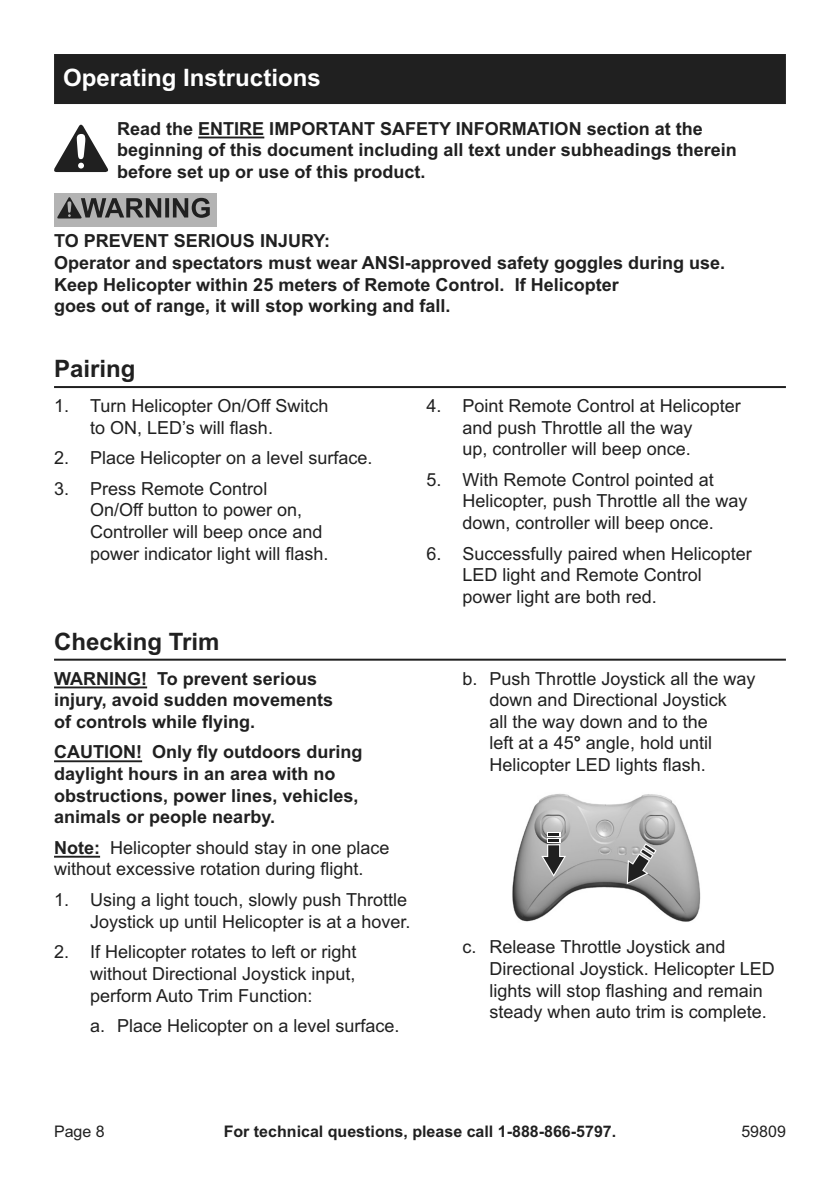
<style>
.page{position:relative;width:840px;height:1191px;background:#fff}
.page>*{position:absolute;margin:0;border:0;box-sizing:border-box;transform-origin:0 0}
.Heading{font:700 24px "Arial";color:#fff}
.Subheading{font:700 24px "Arial";color:#202020}
.Note{font:18px/21.6px "Arial";color:#202020}
.Safety_Section_Messa{font:700 18px/21.6px "Arial";color:#202020}
.Note-2{font:700 18px/21.6px "Arial";color:#202020}
.t1{font:700 16px "Arial";color:#202020}
.t2{font:16px "Arial";color:#202020}
.s1{font-weight:700}
</style>
<div class="page">
<div style="left:54px;top:54px;width:731px;height:50px;background:#202020"></div>
<hr style="left:198px;top:137px;width:66px;height:1px;background:#202020">
<hr style="left:54px;top:386px;width:731px;height:2px;background:#202020">
<svg style="left:54px;top:124px;width:54px;height:48px"></svg>
<div style="left:54px;top:193px;width:162px;height:34px;background:#b3b3b3"></div>
<svg style="left:57px;top:197px;width:153px;height:21px"></svg>
<hr style="left:54px;top:658px;width:731px;height:2px;background:#202020">
<hr style="left:54px;top:686px;width:93px;height:2px;background:#202020">
<hr style="left:54px;top:760px;width:88px;height:2px;background:#202020">
<hr style="left:54px;top:855px;width:46px;height:2px;background:#202020">
<img style="left:512px;top:793px;width:189px;height:129px">
<svg style="left:626px;top:843px;width:30px;height:41px"></svg>
<hr style="left:546px;top:832px;width:14px;height:4px;background:#fff">
<svg style="left:541px;top:833px;width:24px;height:44px"></svg>
<p class="Heading" style="left:63px;top:62px;width:259px">Operating Instructions</p>
<p class="Safety_Section_Messa" style="left:117px;top:118px;width:621px">Read the ENTIRE IMPORTANT SAFETY INFORMATION section at the beginning of this document including all text under subheadings therein before set up or use of this product.</p>
<p class="Safety_Section_Messa" style="left:54px;top:231px;width:672px">TO PREVENT SERIOUS INJURY:<br>Operator and spectators must wear ANSI-approved safety goggles during use.<br>Keep Helicopter within 25 meters of Remote Control. If Helicopter<br>goes out of range, it will stop working and fall.</p>
<p class="Subheading" style="left:54px;top:352px;width:83px">Pairing</p>
<p class="Note" style="left:90px;top:395px;width:240px;text-indent:-36px">1. Turn Helicopter On/Off Switch to ON, LED’s will flash.</p>
<p class="Note" style="left:54px;top:447px;width:320px">2. Place Helicopter on a level surface.</p>
<p class="Note" style="left:90px;top:478px;width:240px;text-indent:-36px">3. Press Remote Control<br>On/Off button to power on,<br>Controller will beep once and power indicator light will flash.</p>
<p class="Subheading" style="left:54px;top:625px;width:167px">Checking Trim</p>
<p class="Note-2" style="left:54px;top:668px;width:280px">WARNING! To prevent serious injury, avoid sudden movements of controls while flying.</p>
<p class="Note-2" style="left:54px;top:742px;width:310px">CAUTION! Only fly outdoors during daylight hours in an area with no obstructions, power lines, vehicles, animals or people nearby.</p>
<p class="Note" style="left:54px;top:837px;width:337px"><span class="s1">Note:</span> Helicopter should stay in one place without excessive rotation during flight.</p>
<p class="Note" style="left:54px;top:889px;width:358px;text-align:right">1. Using a light touch, slowly push Throttle<br>Joystick up until Helicopter is at a hover.</p>
<p class="Note" style="left:90px;top:941px;width:268px;text-align:justify;text-indent:-36px">2. If Helicopter rotates to left or right without Directional Joystick input, perform Auto Trim Function:</p>
<p class="Note" style="left:90px;top:1015px;width:311px">a. Place Helicopter on a level surface.</p>
<p class="Note" style="left:462px;top:395px;width:280px;text-indent:-36px">4. Point Remote Control at Helicopter and push Throttle all the way<br>up, controller will beep once.</p>
<p class="Note" style="left:462px;top:469px;width:286px;text-indent:-36px">5. With Remote Control pointed at<br>Helicopter, push Throttle all the way down, controller will beep once.</p>
<p class="Note" style="left:462px;top:543px;width:291px;text-indent:-36px">6. Successfully paired when Helicopter<br>LED light and Remote Control power light are both red.</p>
<p class="Note" style="left:489px;top:667px;width:267px;text-indent:-27px">b. Push Throttle Joystick all the way down and Directional Joystick<br>all the way down and to the<br>left at a 45<span class="s1">°</span> angle, hold until<br>Helicopter LED lights flash.</p>
<p class="Note" style="left:489px;top:936px;width:287px;text-indent:-27px">c. Release Throttle Joystick and Directional Joystick. Helicopter LED lights will stop flashing and remain steady when auto trim is complete.</p>
<p class="t2" style="left:54px;top:1120px;width:52px">Page 8</p>
<p class="t1" style="left:223px;top:1120px;width:394px">For technical questions, please call 1-888-866-5797.</p>
<p class="t2" style="left:741px;top:1120px;width:46px">59809</p>
</div>
